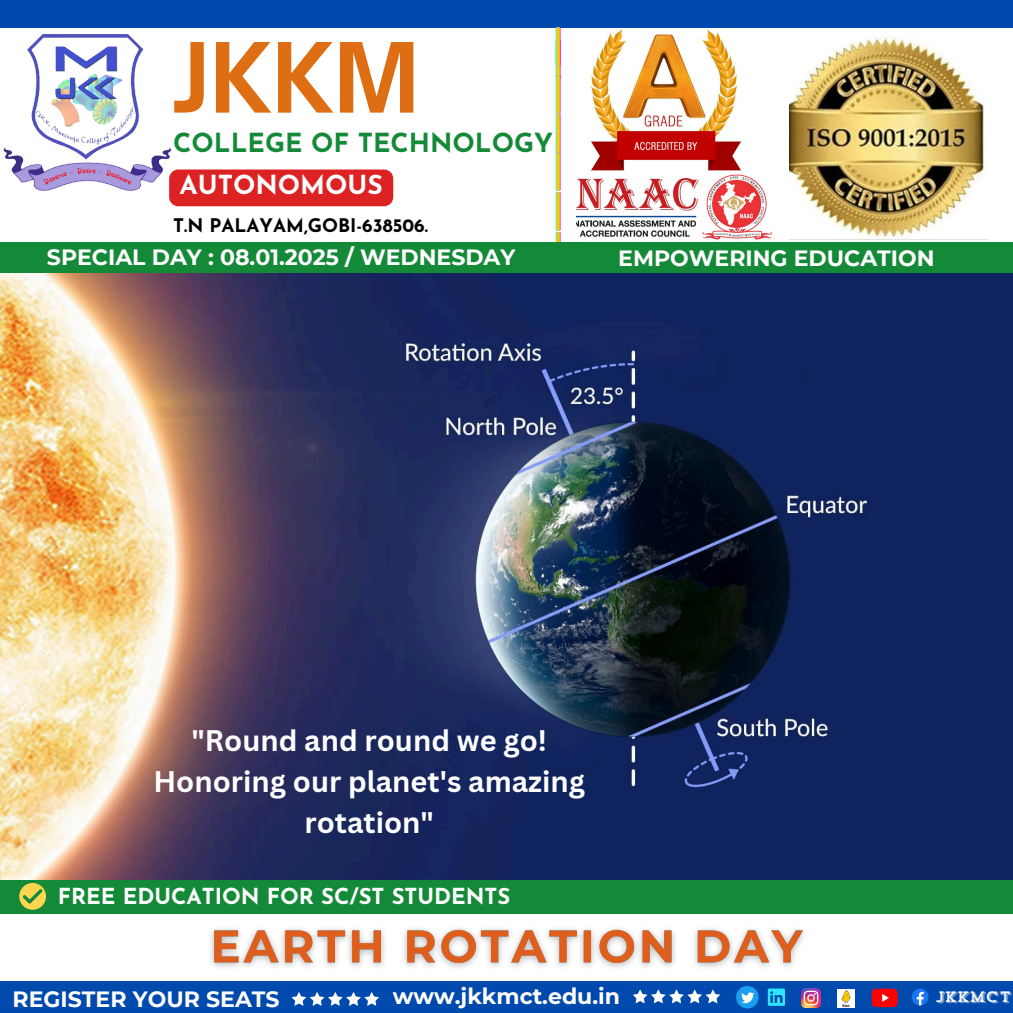
<style>
.page{position:relative;width:1013px;height:1013px;background:#fff}
.page>*{position:absolute;margin:0;border:0;box-sizing:border-box;transform-origin:0 0}
.t1{font:700 92.5px "Open Sauce One";color:#de6e13}
.t2{font:40.75px/40px "Josefin Sans";color:#f0f;text-align:justify}
.t3{font:700 29px/40.5px "Canva Sans";color:#fff;text-align:center}
.t4{font:700 26.25px "Josefin Sans";color:#148a38}
.t5{font:700 26.25px "Josefin Sans";color:#fefefe}
.t6{font:700 22px "Montserrat";color:#fff}
.t7{font:700 22px "Josefin Sans";color:#fff}
.t8{font:700 22px "Montserrat";color:#fefefe}
.t9{font:700 18.75px "Josefin Sans";color:#000}
.t10{font:15px "Trend Slab Four";color:#fefefe}
</style>
<div class="page">
<div style="left:0;top:981px;width:1012px;height:31px;background:#004aad"></div>
<img style="left:3px;top:34px;width:169px;height:157px">
<img style="left:801px;top:988px;width:19px;height:19px">
<svg style="left:736px;top:986px;width:22px;height:22px"></svg>
<svg style="left:767px;top:988px;width:17px;height:17px"></svg>
<img style="left:837px;top:989px;width:18px;height:18px">
<svg style="left:871px;top:988px;width:26px;height:19px"></svg>
<svg style="left:911px;top:988px;width:17px;height:17px"></svg>
<img style="left:576px;top:29px;width:196px;height:211px">
<img style="left:789px;top:37px;width:196px;height:202px">
<div style="left:0;top:0;width:1012px;height:28px;background:#004aad"></div>
<div style="left:0;top:879px;width:1012px;height:34px;background:#148a38"></div>
<svg style="left:633px;top:989px;width:87px;height:14px"></svg>
<svg style="left:292px;top:992px;width:87px;height:13px"></svg>
<div style="left:0;top:242px;width:1012px;height:34px;background:#148a38"></div>
<svg style="left:19px;top:883px;width:27px;height:26px"></svg>
<img style="left:0;top:273px;width:1012px;height:606px">
<img style="left:210px;top:928px;width:594px;height:40px">
<div style="left:169px;top:169px;width:224px;height:37px;background:#dc2222"></div>
<h2 class="t2" style="left:553px;top:26px;width:13px">|</h2>
<h2 class="t2" style="left:553px;top:39px;width:13px">|</h2>
<p class="t1" style="left:173px;top:20px;width:248px">JKKM</p>
<p class="t4" style="left:173px;top:133px;width:381px">COLLEGE OF TECHNOLOGY</p>
<h2 class="t2" style="left:553px;top:74px;width:13px;line-height:39.5px">| |</h2>
<h2 class="t2" style="left:553px;top:151px;width:13px">| | |</h2>
<p class="t5" style="left:180px;top:175px;width:205px">AUTONOMOUS</p>
<h1 class="t9" style="left:173px;top:218px;width:256px">T.N PALAYAM,GOBI-638506.</h1>
<h5 class="t6" style="left:47px;top:244px;width:470px">SPECIAL DAY : 08.01.2025 / WEDNESDAY</h5>
<p class="t6" style="left:11px;top:258px;width:318px">EMPOWERING EDUCATION</p>
<p class="t6" style="left:618px;top:245px;width:318px">EMPOWERING EDUCATION</p>
<h5 class="t3" style="left:153px;top:720px;width:433px">"Round and round we go!<br>Honoring our planet's amazing rotation"</h5>
<h3 class="t7" style="left:58px;top:887px;width:454px">FREE EDUCATION FOR SC/ST STUDENTS</h3>
<p class="t8" style="left:13px;top:985px;width:268px">REGISTER YOUR SEATS</p>
<p class="t6" style="left:393px;top:983px;width:229px">www.jkkmct.edu.in</p>
<h3 class="t10" style="left:934px;top:991px;width:78px">jkkmct</h3>
</div>
